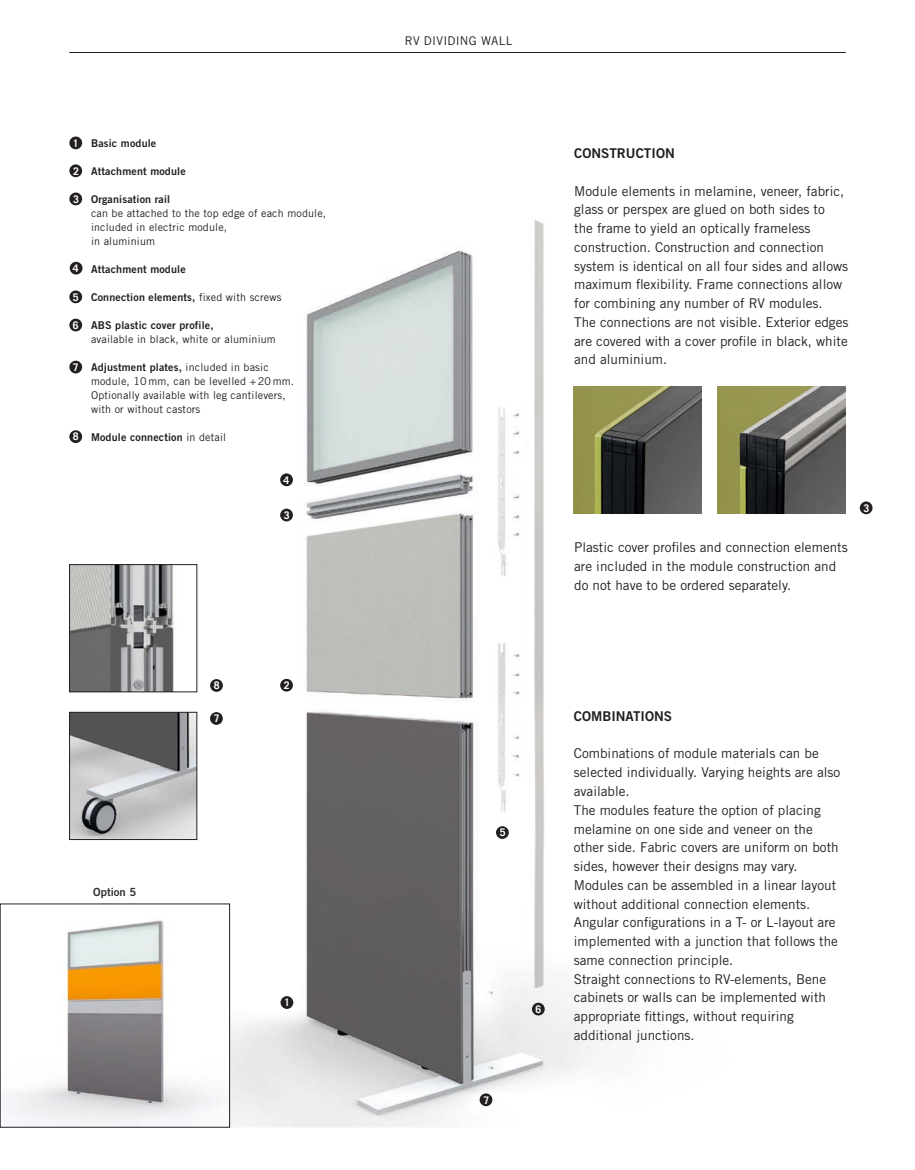
<style>
.page{position:relative;width:915px;height:1170px;background:#fff}
.page>*{position:absolute;margin:0;border:0;box-sizing:border-box;transform-origin:0 0}
.t1{font:13.5px/18.8px "Trade Gothic LT Std";color:#231f20}
.t2{font:13.5px "Trade Gothic LT Std Bd 2";color:#231f20}
.t3{font:12px "Trade Gothic LT Std";letter-spacing:.02em;color:#231f20}
.t4{font:11.25px "Trade Gothic LT Std Bd 2";color:#312f30}
.t5{font:10.8px/14px "Trade Gothic LT Std";letter-spacing:.015em;color:#231f20}
.t6{font:10.8px "Trade Gothic LT Std Bd 2";letter-spacing:.015em;color:#231f20}
.t7{font:700 10.5px "Trade Gothic";color:#fff}
.s1{font-family:"Trade Gothic LT Std"}
</style>
<div class="page">
<hr style="left:69px;top:52px;width:776px;height:1px;background:#231f20">
<img style="left:69px;top:174px;width:633px;height:953px">
<div style="left:69px;top:136px;width:13px;height:13px;background:#231f20;border-radius:50%"></div>
<div style="left:69px;top:164px;width:13px;height:13px;background:#231f20;border-radius:50%"></div>
<div style="left:69px;top:192px;width:13px;height:13px;background:#231f20;border-radius:50%"></div>
<div style="left:70px;top:262px;width:12px;height:12px;background:#231f20;border-radius:50%"></div>
<div style="left:69px;top:290px;width:13px;height:13px;background:#231f20;border-radius:50%"></div>
<div style="left:69px;top:318px;width:13px;height:13px;background:#231f20;border-radius:50%"></div>
<div style="left:280px;top:473px;width:13px;height:13px;background:#231f20;border-radius:50%"></div>
<div style="left:280px;top:508px;width:13px;height:13px;background:#231f20;border-radius:50%"></div>
<div style="left:280px;top:678px;width:13px;height:13px;background:#231f20;border-radius:50%"></div>
<div style="left:280px;top:996px;width:13px;height:12px;background:#231f20;border-radius:50%"></div>
<div style="left:496px;top:826px;width:12px;height:12px;background:#231f20;border-radius:50%"></div>
<svg style="left:531px;top:1002px;width:13px;height:13px"></svg>
<div style="left:479px;top:1093px;width:13px;height:13px;background:#231f20;border-radius:50%"></div>
<img style="left:71px;top:566px;width:124px;height:124px">
<div style="left:69px;top:564px;width:128px;height:128px;border:1px solid #231f20"></div>
<div style="left:210px;top:679px;width:13px;height:12px;background:#231f20;border-radius:50%"></div>
<img style="left:71px;top:714px;width:124px;height:123px">
<div style="left:69px;top:712px;width:128px;height:127px;border:1px solid #231f20"></div>
<div style="left:210px;top:712px;width:13px;height:12px;background:#231f20;border-radius:50%"></div>
<img style="left:2px;top:905px;width:226px;height:220px">
<div style="left:69px;top:430px;width:13px;height:13px;background:#231f20;border-radius:50%"></div>
<div style="left:69px;top:360px;width:13px;height:13px;background:#231f20;border-radius:50%"></div>
<img style="left:717px;top:386px;width:128px;height:128px">
<img style="left:573px;top:386px;width:128px;height:128px">
<div style="left:859px;top:501px;width:13px;height:13px;background:#231f20;border-radius:50%"></div>
<p class="t7" style="left:73px;top:136px;width:7px">1</p>
<p class="t7" style="left:73px;top:164px;width:7px">2</p>
<p class="t7" style="left:73px;top:192px;width:7px">3</p>
<p class="t7" style="left:73px;top:262px;width:7px">4</p>
<p class="t7" style="left:73px;top:290px;width:7px">5</p>
<p class="t7" style="left:73px;top:318px;width:7px">6</p>
<p class="t7" style="left:73px;top:361px;width:7px">7</p>
<p class="t7" style="left:73px;top:430px;width:7px">8</p>
<p class="t6" style="left:91px;top:136px;width:67px">Basic module</p>
<p class="t6" style="left:91px;top:164px;width:96px">Attachment module</p>
<p class="t6" style="left:91px;top:192px;width:81px">Organisation rail</p>
<p class="t5" style="left:91px;top:205px;width:236px">can be attached to the top edge of each module, included in electric module,<br>in aluminium</p>
<p class="t6" style="left:91px;top:262px;width:96px">Attachment module</p>
<p class="t6" style="left:91px;top:290px;width:192px">Connection elements, <span class="s1">fixed with screws</span></p>
<p class="t6" style="left:91px;top:318px;width:124px">ABS plastic cover profile,</p>
<p class="t5" style="left:91px;top:331px;width:186px">available in black, white or aluminium</p>
<p class="t6" style="left:91px;top:360px;width:179px">Adjustment plates, <span class="s1">included in basic</span></p>
<p class="t5" style="left:91px;top:373px;width:205px">module, 10 mm, can be levelled + 20 mm.<br>Optionally available with leg cantilevers, with or without castors</p>
<p class="t6" style="left:91px;top:430px;width:136px">Module connection <span class="s1">in detail</span></p>
<p class="t7" style="left:283px;top:473px;width:7px">4</p>
<p class="t7" style="left:284px;top:508px;width:7px">3</p>
<p class="t7" style="left:214px;top:678px;width:7px">8</p>
<p class="t7" style="left:214px;top:712px;width:7px">7</p>
<p class="t7" style="left:284px;top:678px;width:7px">2</p>
<p class="t4" style="left:93px;top:884px;width:45px">Option 5</p>
<p class="t7" style="left:284px;top:995px;width:7px">1</p>
<p class="t3" style="left:404px;top:33px;width:109px">RV DIVIDING WALL</p>
<p class="t2" style="left:574px;top:145px;width:102px">CONSTRUCTION</p>
<p class="t1" style="left:574px;top:181px;width:276px">Module elements in melamine, veneer, fabric, glass or perspex are glued on both sides to<br>the frame to yield an optically frameless construction. Construction and connection system is identical on all four sides and allows maximum flexibility. Frame connections allow for combining any number of RV modules.<br>The connections are not visible. Exterior edges are covered with a cover profile in black, white and aluminium.</p>
<p class="t1" style="left:574px;top:537px;width:275px">Plastic cover profiles and connection elements are included in the module construction and do not have to be ordered separately.</p>
<p class="t7" style="left:863px;top:501px;width:7px">3</p>
<p class="t7" style="left:499px;top:826px;width:7px">5</p>
<p class="t7" style="left:483px;top:1093px;width:7px">7</p>
<p class="t7" style="left:535px;top:1002px;width:7px">6</p>
<p class="t2" style="left:573px;top:707px;width:100px">COMBINATIONS</p>
<p class="t1" style="left:573px;top:744px;width:268px">Combinations of module materials can be selected individually. Varying heights are also available.<br>The modules feature the option of placing melamine on one side and veneer on the other side. Fabric covers are uniform on both sides, however their designs may vary.<br>Modules can be assembled in a linear layout without additional connection elements.<br>Angular configurations in a T- or L-layout are implemented with a junction that follows the same connection principle.<br>Straight connections to RV-elements, Bene cabinets or walls can be implemented with appropriate fittings, without requiring additional junctions.</p>
</div>
